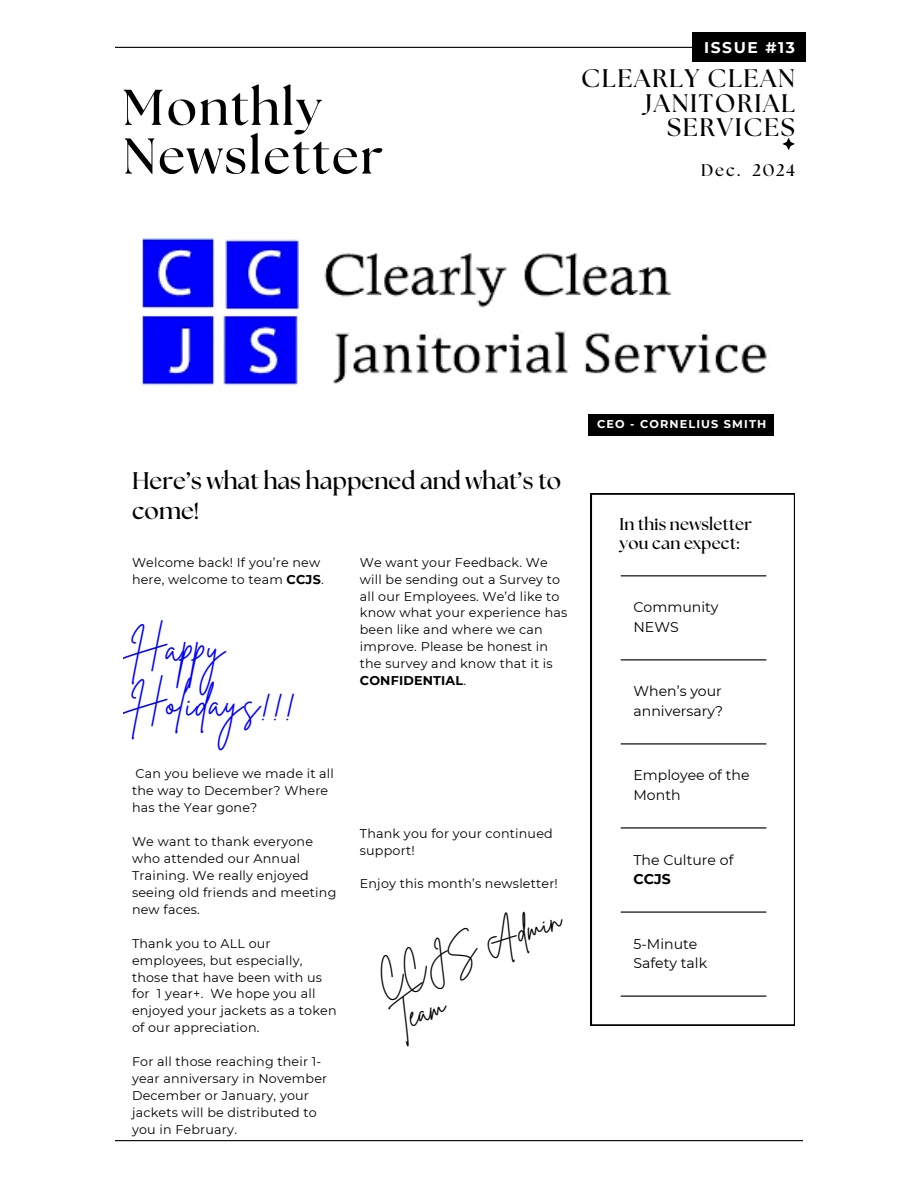
<style>
.page{position:relative;width:918px;height:1188px;background:#fff}
.page>*{position:absolute;margin:0;border:0;box-sizing:border-box;transform-origin:0 0}
.t1{font:700 50.25px/48.8px "The Seasons";letter-spacing:.04em;color:#000}
.t2{font:39.75px/55.1px "Brittany Signature";letter-spacing:.015em;color:#0000f8}
.t3{font:31.35px/43.7px "Brittany Signature";color:#000}
.t4{font:700 25.35px/24.3px "The Seasons";letter-spacing:.065em;color:#000;text-align:right}
.t5{font:700 24px/29.7px "The Seasons";color:#000}
.t6{font:700 16.95px/19px "The Seasons";letter-spacing:.01em;color:#000}
.t7{font:700 15.45px "Montserrat";letter-spacing:.1em;color:#fff}
.t8{font:14.1px/19.2px "Montserrat";color:#000}
.t9{font:12.75px/17px "Montserrat";letter-spacing:.015em;color:#000}
.t10{font:700 11.25px "Montserrat";letter-spacing:.1em;color:#fff}
.s1{font-weight:700}
</style>
<div class="page">
<hr style="left:115px;top:47px;width:688px;height:1px;background:#000">
<hr style="left:115px;top:1140px;width:688px;height:1px;background:#000">
<svg style="left:782px;top:138px;width:13px;height:12px"></svg>
<svg style="left:591px;top:494px;width:204px;height:531px"></svg>
<hr style="left:621px;top:575px;width:145px;height:1px;background:#000">
<hr style="left:621px;top:659px;width:145px;height:1px;background:#000">
<hr style="left:621px;top:743px;width:145px;height:1px;background:#000">
<hr style="left:621px;top:827px;width:145px;height:2px;background:#000">
<hr style="left:621px;top:911px;width:145px;height:2px;background:#000">
<hr style="left:621px;top:996px;width:145px;height:1px;background:#000">
<img style="left:134px;top:238px;width:635px;height:153px">
<div style="left:692px;top:32px;width:114px;height:30px;background:#000"></div>
<div style="left:588px;top:414px;width:186px;height:22px;background:#000"></div>
<p class="t1" style="left:123px;top:85px;width:262px">Monthly<br>Newsletter</p>
<p class="t7" style="left:704px;top:38px;width:92px">ISSUE #13</p>
<h5 class="t4" style="left:581px;top:68px;width:215px">CLEARLY CLEAN<br>JANITORIAL<br>SERVICES</h5>
<p class="t6" style="left:701px;top:162px;width:95px">Dec. 2024</p>
<h4 class="t5" style="left:132px;top:467px;width:431px">Here’s what has happened and what’s to come!</h4>
<p class="t9" style="left:132px;top:554px;width:193px">Welcome back! If you’re new here, welcome to team <span class="s1">CCJS</span>.</p>
<h1 class="t2" style="left:132px;top:621px;width:166px">Happy<br>Holidays!!!</h1>
<h3 class="t9" style="left:132px;top:765px;width:203px">Can you believe we made it all the way to December? Where has the Year gone?</h3>
<h5 class="t9" style="left:132px;top:833px;width:206px">We want to thank everyone who attended our Annual<br>Training. We really enjoyed seeing old friends and meeting new faces.</h5>
<p class="t9" style="left:132px;top:935px;width:206px">Thank you to ALL our employees, but especially, those that have been with us for 1 year+. We hope you all enjoyed your jackets as a token of our appreciation.</p>
<p class="t9" style="left:132px;top:1053px;width:197px">For all those reaching their 1- year anniversary in November<br>December or January, your jackets will be distributed to you in February.</p>
<p class="t9" style="left:360px;top:554px;width:209px">We want your Feedback. We will be sending out a Survey to all our Employees. We’d like to know what your experience has been like and where we can improve. Please be honest in the survey and know that it is<br><span class="s1">CONFIDENTIAL</span>.</p>
<p class="t9" style="left:360px;top:825px;width:195px">Thank you for your continued support!</p>
<p class="t9" style="left:360px;top:875px;width:200px">Enjoy this month’s newsletter!</p>
<p class="t3" style="left:372px;top:960px;width:194px;rotate:-19deg">CCJS Admin<br>Team</p>
<p class="t10" style="left:597px;top:417px;width:171px">CEO - CORNELIUS SMITH</p>
<p class="t6" style="left:620px;top:515px;width:134px">In this newsletter you can expect:</p>
<p class="t8" style="left:634px;top:598px;width:87px">Community<br>NEWS</p>
<p class="t8" style="left:634px;top:682px;width:91px">When’s your anniversary?</p>
<p class="t8" style="left:634px;top:766px;width:118px">Employee of the<br>Month</p>
<p class="t8" style="left:634px;top:850px;width:101px">The Culture of<br><span class="s1">CCJS</span></p>
<p class="t8" style="left:634px;top:934px;width:65px">5-Minute</p>
<p class="t8" style="left:634px;top:953px;width:75px">Safety talk</p>
</div>
